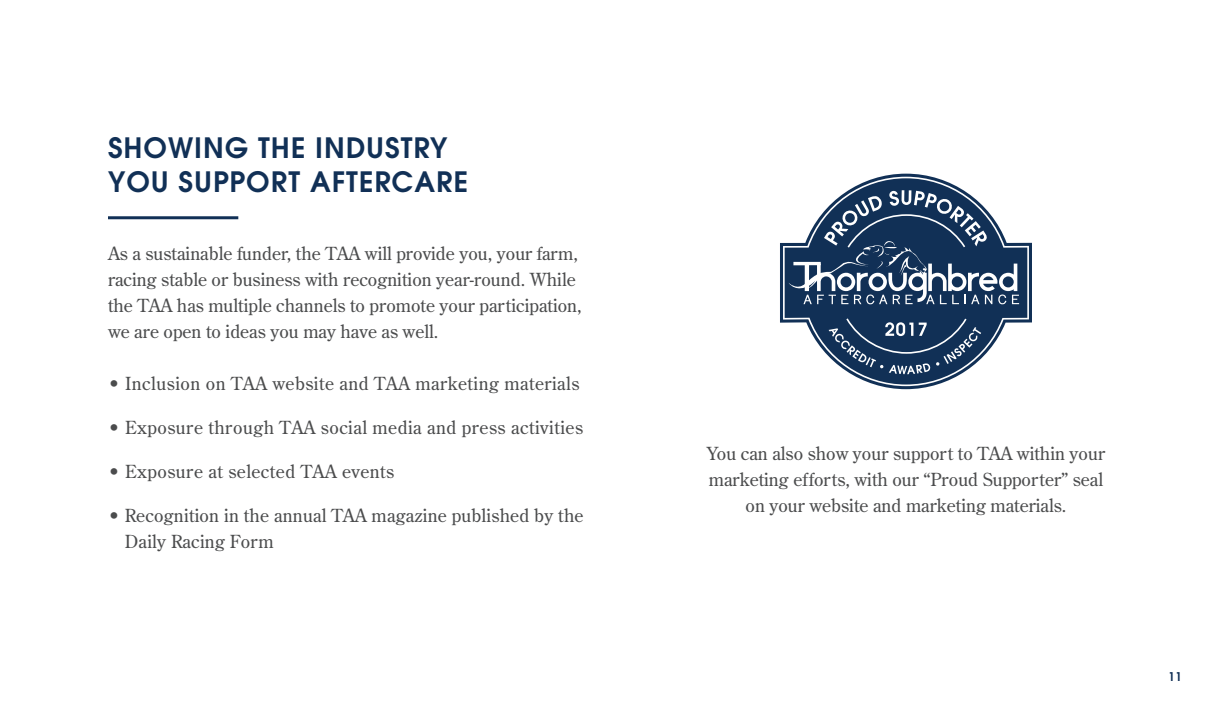
<style>
.page{position:relative;width:1224px;height:720px;background:#fff}
.page>*{position:absolute;margin:0;border:0;box-sizing:border-box;transform-origin:0 0}
.t1{font:600 28px/33.6px "Av Garde Goth";letter-spacing:.035em;color:#113056}
.t2{font:18px/26px "Century Old Style";color:#4b4c4d}
.t3{font:18px "Century Old Style";letter-spacing:.025em;color:#4b4c4d}
.t4{font:600 12px "Av Garde Goth";color:#113056}
</style>
<div class="page">
<hr style="left:108px;top:216px;width:130px;height:3px;background:#113056">
<svg style="left:780px;top:174px;width:252px;height:215px"></svg>
<svg style="left:788px;top:190px;width:231px;height:114px"></svg>
<svg style="left:829px;top:318px;width:152px;height:56px;background:#395272"></svg>
<h1 class="t1" style="left:108px;top:130px;width:361px">SHOWING THE INDUSTRY<br>YOU SUPPORT AFTERCARE</h1>
<p class="t2" style="left:108px;top:240px;width:475px">As a sustainable funder, the TAA will provide you, your farm, racing stable or business with recognition year-round. While the TAA has multiple channels to promote your participation, we are open to ideas you may have as well.</p>
<p class="t3" style="left:108px;top:372px;width:473px">• Inclusion on TAA website and TAA marketing materials</p>
<p class="t3" style="left:108px;top:416px;width:477px">• Exposure through TAA social media and press activities</p>
<p class="t3" style="left:108px;top:460px;width:288px">• Exposure at selected TAA events</p>
<p class="t2" style="left:125px;top:502px;width:460px;text-indent:-17px">• Recognition in the annual TAA magazine published by the<br>Daily Racing Form</p>
<p class="t2" style="left:707px;top:440px;width:400px;text-align:center">You can also show your support to TAA within your marketing efforts, with our “Proud Supporter” seal on your website and marketing materials.</p>
<p class="t4" style="left:1168px;top:668px;width:15px">11</p>
</div>
